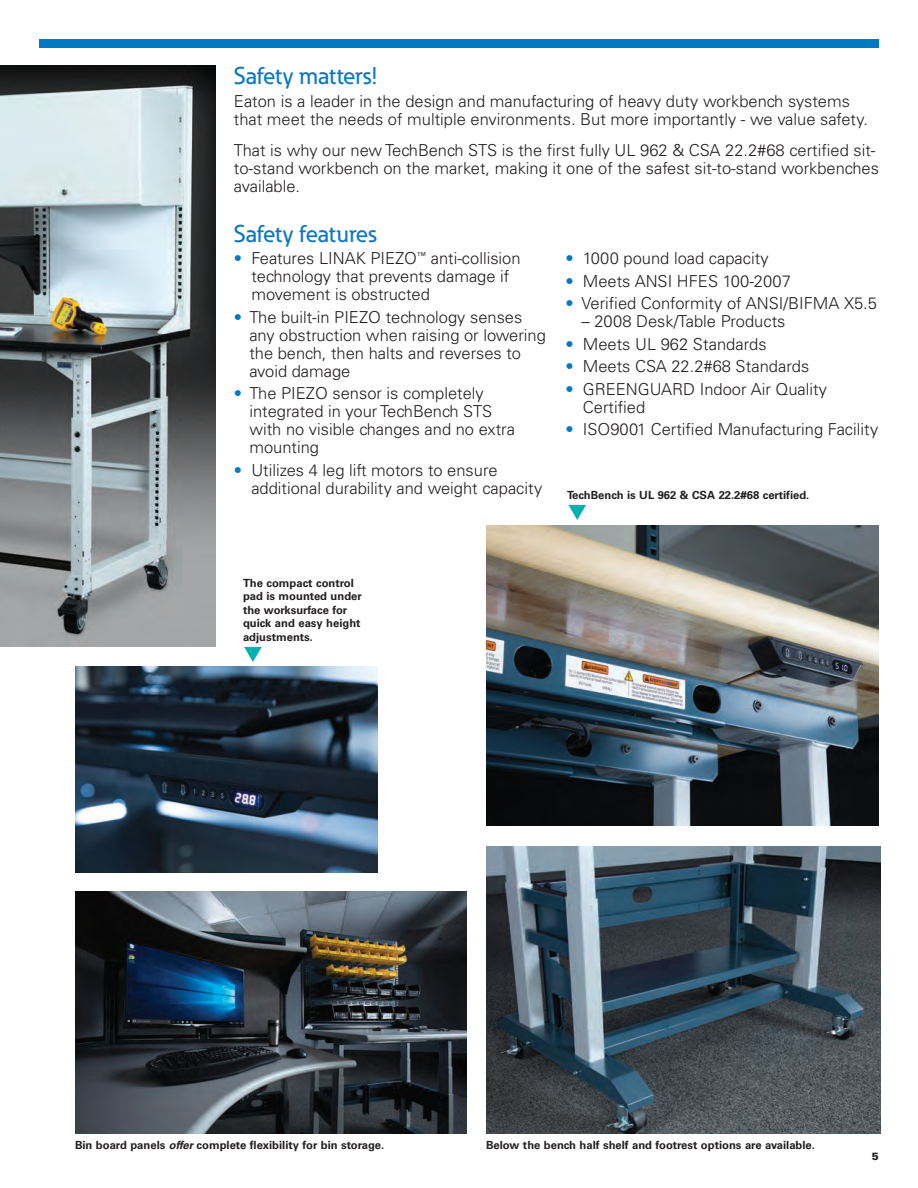
<style>
.page{position:relative;width:918px;height:1188px;background:#fff}
.page>*{position:absolute;margin:0;border:0;box-sizing:border-box;transform-origin:0 0}
._16_18_Eaton_Medium{font:500 24px "Eaton";color:#0e78bf}
.Body11_12_p9{font:300 16.5px/18px "Univers LT Std";color:#231f20}
._05_Caption_Head{font:700 11.25px/13.5px "Univers LT Std";color:#231f20}
._00_Folio_Flush_Righ{font:900 10.5px "Univers LT Std";color:#231f20}
.s1{color:#007ac2}
.s2{font-style:italic}
</style>
<div class="page">
<img style="left:0;top:66px;width:216px;height:581px">
<div style="left:39px;top:39px;width:840px;height:9px;background:#007ac2"></div>
<img style="left:75px;top:891px;width:391px;height:243px">
<img style="left:486px;top:846px;width:395px;height:288px">
<img style="left:486px;top:525px;width:393px;height:301px">
<img style="left:75px;top:666px;width:303px;height:207px">
<p class="_16_18_Eaton_Medium" style="left:234px;top:61px;width:145px">Safety matters!</p>
<p class="Body11_12_p9" style="left:234px;top:92px;width:636px">Eaton is a leader in the design and manufacturing of heavy duty workbench systems that meet the needs of multiple environments. But more importantly - we value safety.</p>
<p class="Body11_12_p9" style="left:234px;top:141px;width:647px">That is why our new TechBench STS is the first fully UL 962 &amp; CSA 22.2#68 certified sit&shy;to-stand workbench on the market, making it one of the safest sit-to-stand workbenches available.</p>
<p class="_16_18_Eaton_Medium" style="left:234px;top:219px;width:144px">Safety features</p>
<p class="Body11_12_p9" style="left:251px;top:249px;width:271px;text-indent:-17px"><span class="s1">•</span> Features LINAK PIEZO<sup>™</sup> anti-collision technology that prevents damage if movement is obstructed</p>
<p class="Body11_12_p9" style="left:249px;top:308px;width:298px;text-indent:-15px"><span class="s1">•</span> The built-in PIEZO technology senses any obstruction when raising or lowering the bench, then halts and reverses to avoid damage</p>
<p class="Body11_12_p9" style="left:249px;top:384px;width:267px;text-indent:-15px"><span class="s1">•</span> The PIEZO sensor is completely integrated in your TechBench STS with no visible changes and no extra mounting</p>
<p class="Body11_12_p9" style="left:251px;top:461px;width:292px;text-indent:-17px"><span class="s1">•</span> Utilizes 4 leg lift motors to ensure additional durability and weight capacity</p>
<p class="Body11_12_p9" style="left:565px;top:249px;width:205px"><span class="s1">•</span> 1000 pound load capacity</p>
<p class="Body11_12_p9" style="left:565px;top:272px;width:227px"><span class="s1">•</span> Meets ANSI HFES 100-2007</p>
<p class="Body11_12_p9" style="left:565px;top:294px;width:313px"><span class="s1">•</span> Verified Conformity of ANSI/BIFMA X5.5</p>
<p class="Body11_12_p9" style="left:582px;top:312px;width:205px">– 2008 Desk/Table Products</p>
<p class="Body11_12_p9" style="left:565px;top:335px;width:203px"><span class="s1">•</span> Meets UL 962 Standards</p>
<p class="Body11_12_p9" style="left:565px;top:357px;width:245px"><span class="s1">•</span> Meets CSA 22.2#68 Standards</p>
<p class="Body11_12_p9" style="left:583px;top:380px;width:246px;text-indent:-17px"><span class="s1">•</span> GREENGUARD Indoor Air Quality<br>Certified</p>
<p class="Body11_12_p9" style="left:565px;top:420px;width:314px"><span class="s1">•</span> ISO9001 Certified Manufacturing Facility</p>
<p class="_05_Caption_Head" style="left:567px;top:489px;width:244px">TechBench is UL 962 &amp; CSA 22.2#68 certified.</p>
<p class="_05_Caption_Head" style="left:243px;top:576px;width:120px">The compact control pad is mounted under the worksurface for quick and easy height adjustments.</p>
<p class="_05_Caption_Head" style="left:75px;top:1138px;width:311px">Bin board panels <span class="s2">offer</span> complete flexibility for bin storage.</p>
<p class="_05_Caption_Head" style="left:486px;top:1138px;width:331px">Below the bench half shelf and footrest options are available.</p>
<p class="_00_Folio_Flush_Righ" style="left:872px;top:1150px;width:9px">5</p>
</div>
